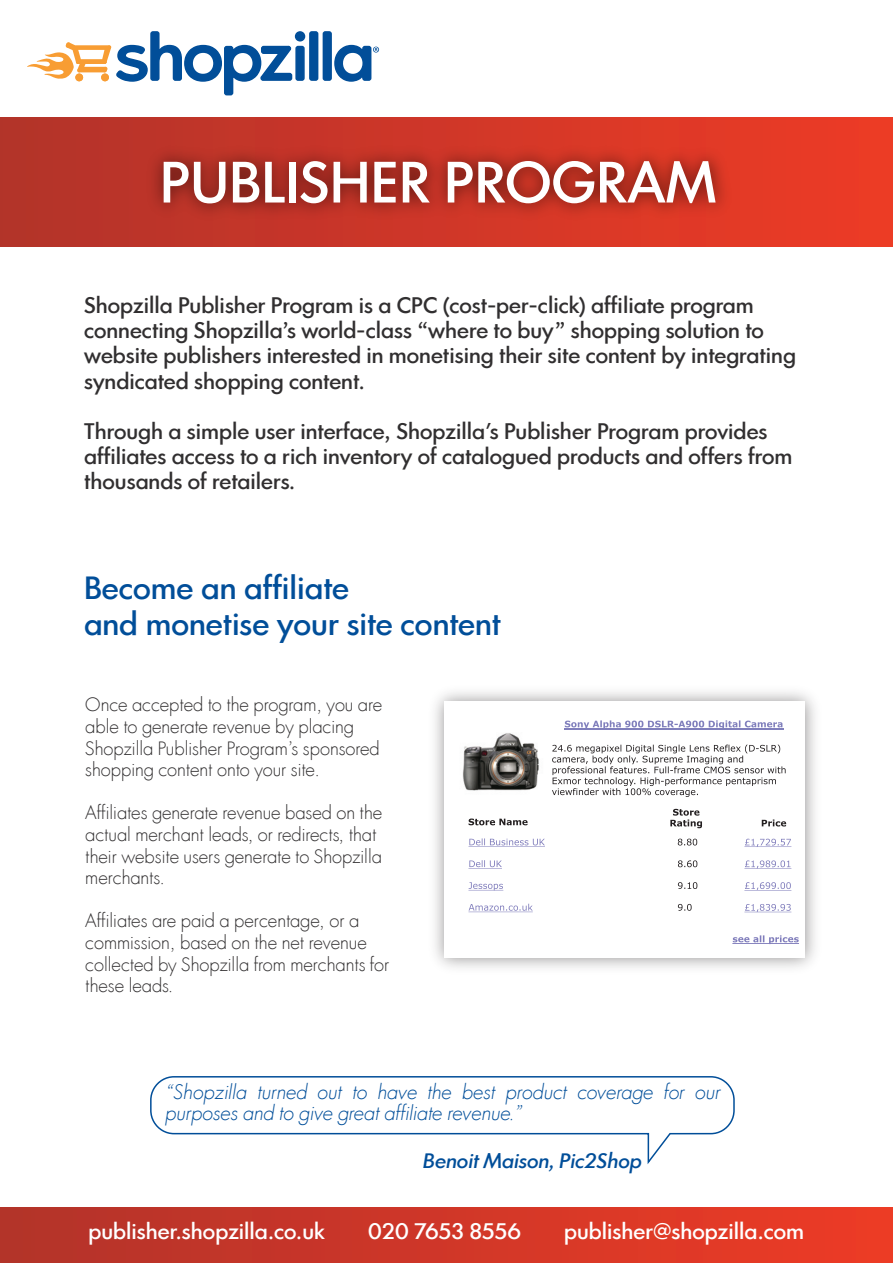
<style>
.page{position:relative;width:893px;height:1263px;background:#fff}
.page>*{position:absolute;margin:0;border:0;box-sizing:border-box;transform-origin:0 0}
.t1{font:500 54px "Luz Sans";color:#fff}
.t2{font:500 30px/36px "Luz Sans";color:#014e99}
.t3{font:500 21px/25.2px "Luz Sans";color:#312f30}
.t4{font:500 21px "Luz Sans";color:#fff}
.t5{font:italic 300 19.5px/21px "Luz Sans";color:#014e99}
.t6{font:italic 500 19.5px "Luz Sans";color:#014e99}
.t7{font:300 18px/21.6px "Luz Sans";color:#312f30}
</style>
<div class="page">
<svg style="left:150px;top:1076px;width:585px;height:88px"></svg>
<svg style="left:27px;top:31px;width:352px;height:65px"></svg>
<div style="left:0;top:117px;width:893px;height:129px;background:linear-gradient(to right,#b2332a,#ee3b26)"></div>
<div style="left:0;top:1208px;width:893px;height:55px;background:linear-gradient(to right,#b2332a,#ee3b26)"></div>
<img style="left:138px;top:133px;width:602px;height:108px">
<img style="left:460px;top:720px;width:340px;height:225px">
<img style="left:600px;top:720px;width:140px;height:7px">
<img style="left:758px;top:722px;width:24px;height:5px">
<img style="left:564px;top:728px;width:219px;height:1px">
<img style="left:552px;top:745px;width:142px;height:7px">
<img style="left:725px;top:745px;width:55px;height:8px">
<img style="left:593px;top:755px;width:130px;height:9px">
<img style="left:728px;top:755px;width:15px;height:7px">
<img style="left:567px;top:766px;width:127px;height:7px">
<img style="left:704px;top:766px;width:82px;height:7px">
<img style="left:553px;top:777px;width:158px;height:7px">
<svg style="left:712px;top:779px;width:10px;height:5px"></svg>
<img style="left:726px;top:777px;width:50px;height:9px">
<img style="left:573px;top:788px;width:73px;height:7px">
<img style="left:469px;top:818px;width:59px;height:7px">
<img style="left:670px;top:809px;width:29px;height:17px">
<img style="left:762px;top:819px;width:24px;height:7px">
<img style="left:469px;top:838px;width:76px;height:7px">
<img style="left:468px;top:860px;width:34px;height:9px">
<img style="left:468px;top:882px;width:35px;height:9px">
<img style="left:469px;top:904px;width:64px;height:7px">
<img style="left:744px;top:839px;width:47px;height:8px">
<svg style="left:745px;top:860px;width:10px;height:7px"></svg>
<img style="left:760px;top:860px;width:25px;height:7px">
<svg style="left:745px;top:882px;width:10px;height:7px"></svg>
<img style="left:765px;top:882px;width:26px;height:7px">
<svg style="left:745px;top:904px;width:10px;height:7px"></svg>
<img style="left:760px;top:904px;width:31px;height:7px">
<img style="left:738px;top:935px;width:59px;height:7px">
<img style="left:678px;top:860px;width:19px;height:28px">
<img style="left:678px;top:839px;width:19px;height:6px">
<h1 class="t1" style="left:160px;top:149px;width:558px">PUBLISHER PROGRAM</h1>
<p class="t3" style="left:84px;top:293px;width:713px">Shopzilla Publisher Program is a CPC (cost-per-click) affiliate program connecting Shopzilla’s world-class “where to buy” shopping solution to website publishers interested in monetising their site content by integrating syndicated shopping content.</p>
<p class="t3" style="left:84px;top:419px;width:710px">Through a simple user interface, Shopzilla's Publisher Program provides affiliates access to a rich inventory of catalogued products and offers from thousands of retailers.</p>
<h2 class="t2" style="left:84px;top:571px;width:419px">Become an affiliate<br>and monetise your site content</h2>
<p class="t7" style="left:85px;top:694px;width:298px">Once accepted to the program, you are able to generate revenue by placing Shopzilla Publisher Program’s sponsored shopping content onto your site.</p>
<p class="t7" style="left:85px;top:802px;width:298px">Affiliates generate revenue based on the actual merchant leads, or redirects, that their website users generate to Shopzilla merchants.</p>
<p class="t7" style="left:85px;top:910px;width:306px">Affiliates are paid a percentage, or a commission, based on the net revenue collected by Shopzilla from merchants for these leads.</p>
<p class="t5" style="left:166px;top:1082px;width:557px">“Shopzilla turned out to have the best product coverage for our purposes and to give great affiliate revenue.”</p>
<p class="t6" style="left:423px;top:1149px;width:220px">Benoit Maison, Pic2Shop</p>
<p class="t4" style="left:88px;top:1218px;width:238px">publisher.shopzilla.co.uk</p>
<p class="t4" style="left:368px;top:1218px;width:155px">020 7653 8556</p>
<p class="t4" style="left:564px;top:1218px;width:241px">publisher@shopzilla.com</p>
</div>
